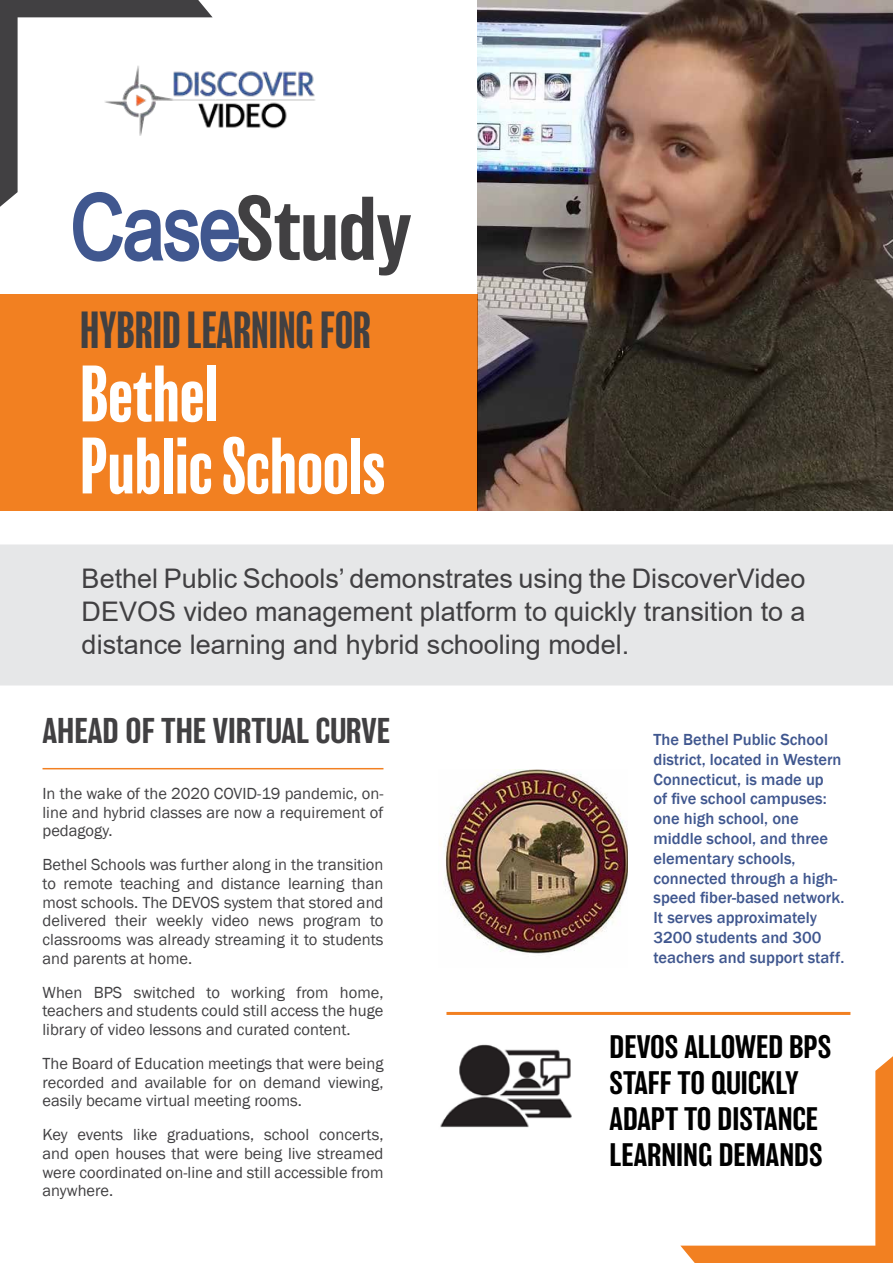
<style>
.page{position:relative;width:893px;height:1263px;background:#fff}
.page>*{position:absolute;margin:0;border:0;box-sizing:border-box;transform-origin:0 0}
.t1{font:500 84px "Balboa";color:#414042}
.t2{font:condensed 73.5px/72px "Balboa";color:#fff}
.t3{font:condensed 48px "Balboa";color:#414042}
.t4{font:500 33px "Balboa";color:#414042}
.t5{font:500 30px/36px "Balboa";color:#000}
.t6{font:27px/33px "Arial";color:#414042;text-align:justify}
.t7{font:16.5px/18.8px "Franklin Gothic";color:#414042;text-align:justify}
.t8{font:500 16.5px/19.8px "Franklin Gothic";color:#40578f}
.s1{font-family:"Arial Narrow";font-weight:400;font-size:90px;color:#40578f}
</style>
<div class="page">
<img style="left:478px;top:0;width:415px;height:510px">
<img style="left:440px;top:1044px;width:132px;height:84px">
<img style="left:443px;top:769px;width:185px;height:185px">
<hr style="left:43px;top:768px;width:340px;height:1px;background:#f28021">
<hr style="left:446px;top:1012px;width:404px;height:3px;background:#f28021">
<div style="left:0;top:544px;width:893px;height:141px;background:#e6e7e8"></div>
<div style="left:0;top:294px;width:478px;height:216px;background:#f28021"></div>
<svg style="left:680px;top:1056px;width:213px;height:207px"></svg>
<svg style="left:0;top:0;width:213px;height:207px"></svg>
<img style="left:105px;top:66px;width:210px;height:70px">
<h1 class="t1" style="left:71px;top:182px;width:342px"><span class="s1">Case</span>Study</h1>
<h3 class="t3" style="left:80px;top:305px;width:292px">HYBRID LEARNING FOR</h3>
<h2 class="t2" style="left:80px;top:360px;width:306px">Bethel<br>Public Schools</h2>
<h3 class="t6" style="left:82px;top:562px;width:725px">Bethel Public Schools’ demonstrates using the DiscoverVideo DEVOS video management platform to quickly transition to a distance learning and hybrid schooling model.</h3>
<h3 class="t4" style="left:43px;top:712px;width:349px">AHEAD OF THE VIRTUAL CURVE</h3>
<p class="t7" style="left:43px;top:784px;width:342px">In the wake of the 2020 COVID-19 pandemic, on&shy;line and hybrid classes are now a requirement of pedagogy.</p>
<p class="t7" style="left:43px;top:856px;width:342px">Bethel Schools was further along in the transition to remote teaching and distance learning than most schools. The DEVOS system that stored and delivered their weekly video news program to classrooms was already streaming it to students and parents at home.</p>
<p class="t7" style="left:43px;top:983px;width:342px">When BPS switched to working from home, teachers and students could still access the huge library of video lessons and curated content.</p>
<p class="t7" style="left:43px;top:1054px;width:342px">The Board of Education meetings that were being recorded and available for on demand viewing, easily became virtual meeting rooms.</p>
<p class="t7" style="left:43px;top:1126px;width:342px">Key events like graduations, school concerts, and open houses that were being live streamed were coordinated on-line and still accessible from anywhere.</p>
<p class="t8" style="left:653px;top:730px;width:192px">The Bethel Public School district, located in Western<br>Connecticut, is made up<br>of five school campuses: one high school, one middle school, and three elementary schools, connected through a high&shy;speed fiber-based network.<br>It serves approximately<br>3200 students and 300 teachers and support staff.</p>
<h3 class="t5" style="left:610px;top:1028px;width:223px">DEVOS ALLOWED BPS<br>STAFF TO QUICKLY<br>ADAPT TO DISTANCE<br>LEARNING DEMANDS</h3>
</div>
